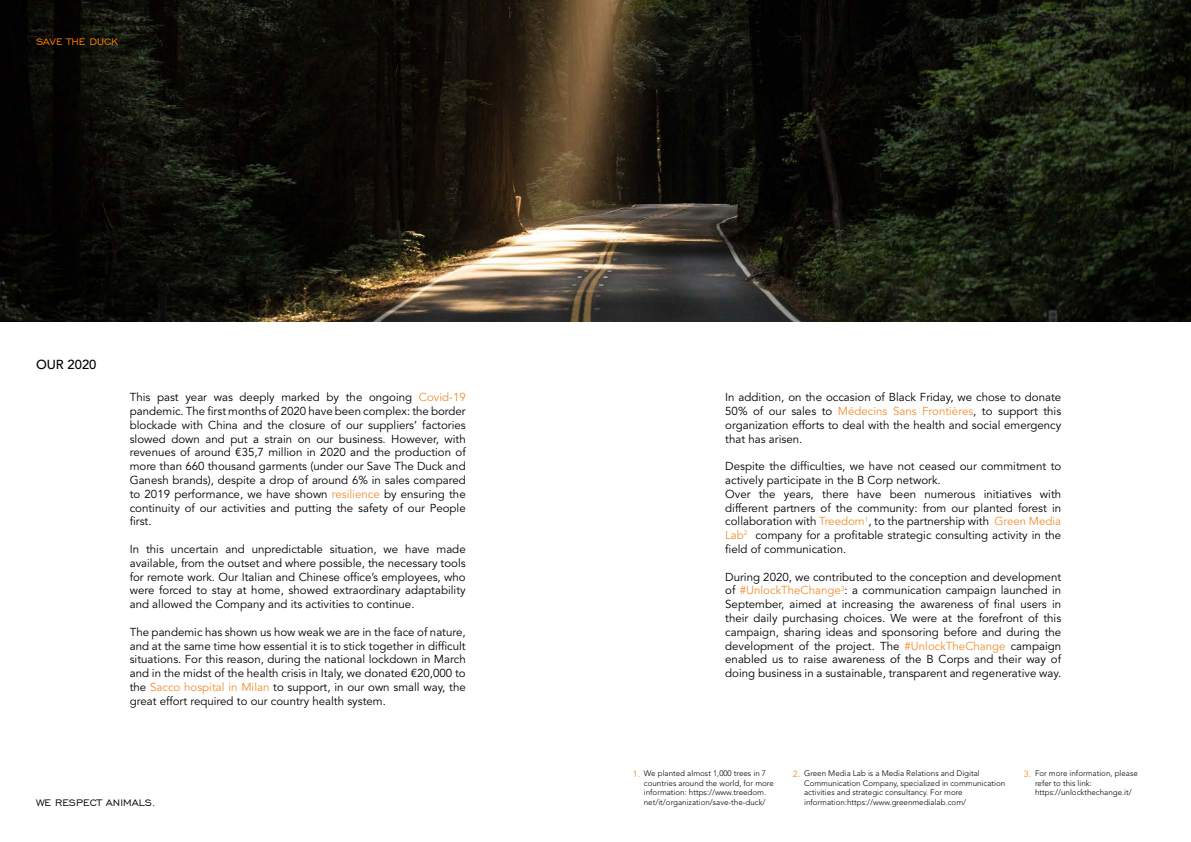
<style>
.page{position:relative;width:1191px;height:842px;background:#fff}
.page>*{position:absolute;margin:0;border:0;box-sizing:border-box;transform-origin:0 0}
.t1{font:500 13px "Avenir LT Std";color:#000}
.t2{font:12px "Engravers Gothic BT";color:#000}
.t3{font:12px "Engravers Gothic BT";color:#ff8300}
.t4{font:11.5px/13.8px "Avenir LT Std";color:#000;text-align:justify}
.t5{font:9px "Avenir LT Std";color:#f18f33}
.t6{font:300 8px/9.6px "Avenir LT Std";color:#000}
.s1{color:#f18f33}
</style>
<div class="page">
<img style="left:0;top:0;width:1191px;height:321px">
<p class="t3" style="left:36px;top:35px;width:84px">SAVE THE DUCK</p>
<p class="t1" style="left:36px;top:357px;width:62px">OUR 2020</p>
<p class="t4" style="left:130px;top:391px;width:337px">This past year was deeply marked by the ongoing <span class="s1">Covid-19 </span>pandemic. The first months of 2020 have been complex: the border blockade with China and the closure of our suppliers’ factories slowed down and put a strain on our business. However, with revenues of around €35,7 million in 2020 and the production of more than 660 thousand garments (under our Save The Duck and Ganesh brands), despite a drop of around 6% in sales compared to 2019 performance, we have shown <span class="s1">resilience</span> by ensuring the continuity of our activities and putting the safety of our People first.</p>
<p class="t4" style="left:130px;top:542px;width:337px">In this uncertain and unpredictable situation, we have made available, from the outset and where possible, the necessary tools for remote work. Our Italian and Chinese office’s employees, who were forced to stay at home, showed extraordinary adaptability and allowed the Company and its activities to continue.</p>
<p class="t4" style="left:130px;top:625px;width:337px">The pandemic has shown us how weak we are in the face of nature, and at the same time how essential it is to stick together in difficult situations. For this reason, during the national lockdown in March and in the midst of the health crisis in Italy, we donated €20,000 to the <span class="s1">Sacco hospital in Milan</span> to support, in our own small way, the great effort required to our country health system.</p>
<p class="t2" style="left:36px;top:796px;width:121px">WE RESPECT ANIMALS.</p>
<p class="t4" style="left:725px;top:391px;width:337px">In addition, on the occasion of Black Friday, we chose to donate 50% of our sales to <span class="s1">Médecins Sans Frontières</span>, to support this organization efforts to deal with the health and social emergency that has arisen.</p>
<p class="t4" style="left:725px;top:460px;width:337px;text-align:left">Despite the difficulties, we have not ceased our commitment to actively participate in the B Corp network.<br>Over the years, there have been numerous initiatives with different partners of the community: from our planted forest in collaboration with <span class="s1">Treedom</span><sup>1</sup>, to the partnership with <span class="s1">Green Media Lab</span><sup>2</sup> company for a profitable strategic consulting activity in the field of communication.</p>
<p class="t4" style="left:725px;top:570px;width:337px">During 2020, we contributed to the conception and development of <span class="s1">#UnlockTheChange</span><sup>3</sup>: a communication campaign launched in September, aimed at increasing the awareness of final users in their daily purchasing choices. We were at the forefront of this campaign, sharing ideas and sponsoring before and during the development of the project. The <span class="s1">#UnlockTheChange</span> campaign enabled us to raise awareness of the B Corps and their way of doing business in a sustainable, transparent and regenerative way.</p>
<p class="t6" style="left:644px;top:769px;width:132px">We planted almost 1,000 trees in 7 countries around the world, for more information: https://www.treedom. net/it/organization/save-the-duck/</p>
<p class="t6" style="left:804px;top:769px;width:203px">Green Media Lab is a Media Relations and Digital Communication Company, specialized in communication activities and strategic consultancy. For more information:https://www.greenmedialab.com/</p>
<p class="t6" style="left:1035px;top:769px;width:104px">For more information, please refer to this link: https://unlockthechange.it/</p>
<p class="t5" style="left:632px;top:769px;width:9px">1.</p>
<p class="t5" style="left:793px;top:769px;width:9px">2.</p>
<p class="t5" style="left:1024px;top:769px;width:9px">3.</p>
</div>
